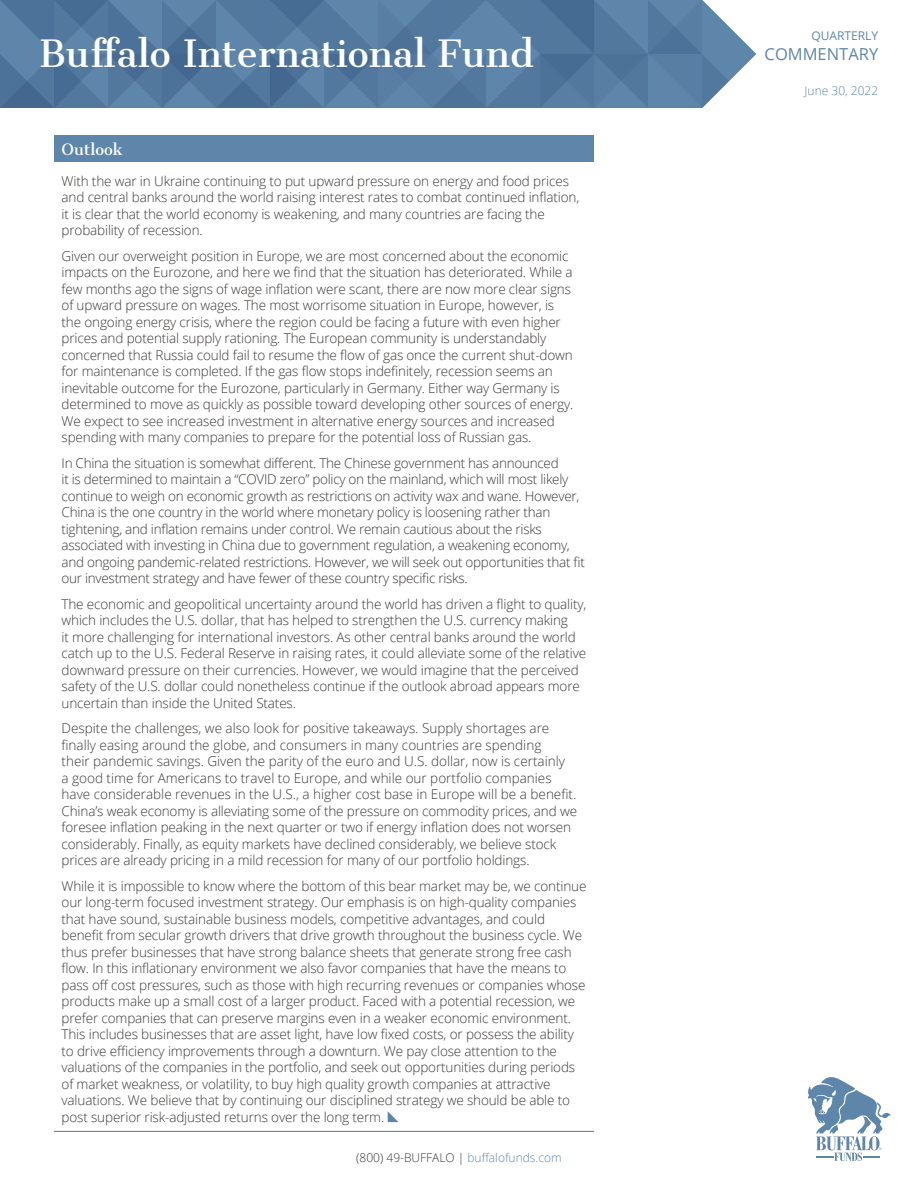
<style>
.page{position:relative;width:918px;height:1188px;background:#fff}
.page>*{position:absolute;margin:0;border:0;box-sizing:border-box;transform-origin:0 0}
.t1{font:36px "Cantata One";color:#fff}
.t2{font:16.5px "Open Sans";color:#5e85aa}
.t3{font:15px "Cantata One";color:#fff}
.t4{font:300 13.5px/16.5px "Open Sans";letter-spacing:-.01em;color:#3c3835}
.t5{font:300 12px "Open Sans";color:#3c3835}
.t6{font:300 12px "Open Sans";color:#5e85aa}
.t7{font:12px "Open Sans";color:#5e85aa}
.s1{color:#5e85aa}
</style>
<div class="page">
<svg style="left:0;top:0;width:756px;height:108px;background:#5a7fa3"></svg>
<svg style="left:808px;top:1077px;width:83px;height:84px"></svg>
<div style="left:54px;top:135px;width:540px;height:27px;background:#5e85aa"></div>
<svg style="left:388px;top:1111px;width:11px;height:11px"></svg>
<hr style="left:54px;top:1131px;width:540px;height:1px;background:#77706d">
<h1 class="t1" style="left:39px;top:31px;width:496px">Buffalo International Fund</h1>
<p class="t7" style="left:812px;top:28px;width:68px">QUARTERLY</p>
<p class="t2" style="left:765px;top:43px;width:115px">COMMENTARY</p>
<p class="t6" style="left:805px;top:82px;width:75px">June 30, 2022</p>
<p class="t3" style="left:62px;top:140px;width:63px">Outlook</p>
<p class="t4" style="left:62px;top:172px;width:519px">With the war in Ukraine continuing to put upward pressure on energy and food prices and central banks around the world raising interest rates to combat continued inflation, it is clear that the world economy is weakening, and many countries are facing the probability of recession.</p>
<p class="t4" style="left:62px;top:247px;width:513px">Given our overweight position in Europe, we are most concerned about the economic impacts on the Eurozone, and here we find that the situation has deteriorated. While a few months ago the signs of wage inflation were scant, there are now more clear signs of upward pressure on wages. The most worrisome situation in Europe, however, is the ongoing energy crisis, where the region could be facing a future with even higher prices and potential supply rationing. The European community is understandably concerned that Russia could fail to resume the flow of gas once the current shut-down for maintenance is completed. If the gas flow stops indefinitely, recession seems an inevitable outcome for the Eurozone, particularly in Germany. Either way Germany is determined to move as quickly as possible toward developing other sources of energy.<br>We expect to see increased investment in alternative energy sources and increased spending with many companies to prepare for the potential loss of Russian gas.</p>
<p class="t4" style="left:62px;top:454px;width:525px">In China the situation is somewhat different. The Chinese government has announced<br>it is determined to maintain a “COVID zero” policy on the mainland, which will most likely continue to weigh on economic growth as restrictions on activity wax and wane. However, China is the one country in the world where monetary policy is loosening rather than tightening, and inflation remains under control. We remain cautious about the risks associated with investing in China due to government regulation, a weakening economy, and ongoing pandemic-related restrictions. However, we will seek out opportunities that fit our investment strategy and have fewer of these country specific risks.</p>
<p class="t4" style="left:62px;top:595px;width:526px">The economic and geopolitical uncertainty around the world has driven a flight to quality, which includes the U.S. dollar, that has helped to strengthen the U.S. currency making<br>it more challenging for international investors. As other central banks around the world catch up to the U.S. Federal Reserve in raising rates, it could alleviate some of the relative downward pressure on their currencies. However, we would imagine that the perceived safety of the U.S. dollar could nonetheless continue if the outlook abroad appears more uncertain than inside the United States.</p>
<p class="t4" style="left:62px;top:720px;width:517px">Despite the challenges, we also look for positive takeaways. Supply shortages are finally easing around the globe, and consumers in many countries are spending<br>their pandemic savings. Given the parity of the euro and U.S. dollar, now is certainly<br>a good time for Americans to travel to Europe, and while our portfolio companies have considerable revenues in the U.S., a higher cost base in Europe will be a benefit.<br>China’s weak economy is alleviating some of the pressure on commodity prices, and we foresee inflation peaking in the next quarter or two if energy inflation does not worsen considerably. Finally, as equity markets have declined considerably, we believe stock prices are already pricing in a mild recession for many of our portfolio holdings.</p>
<p class="t4" style="left:62px;top:877px;width:526px">While it is impossible to know where the bottom of this bear market may be, we continue our long-term focused investment strategy. Our emphasis is on high-quality companies that have sound, sustainable business models, competitive advantages, and could benefit from secular growth drivers that drive growth throughout the business cycle. We thus prefer businesses that have strong balance sheets that generate strong free cash flow. In this inflationary environment we also favor companies that have the means to pass off cost pressures, such as those with high recurring revenues or companies whose products make up a small cost of a larger product. Faced with a potential recession, we prefer companies that can preserve margins even in a weaker economic environment.<br>This includes businesses that are asset light, have low fixed costs, or possess the ability to drive efficiency improvements through a downturn. We pay close attention to the valuations of the companies in the portfolio, and seek out opportunities during periods of market weakness, or volatility, to buy high quality growth companies at attractive valuations. We believe that by continuing our disciplined strategy we should be able to post superior risk-adjusted returns over the long term.</p>
<p class="t5" style="left:356px;top:1149px;width:207px">(800) 49-BUFFALO | <span class="s1">buffalofunds.com</span></p>
</div>
